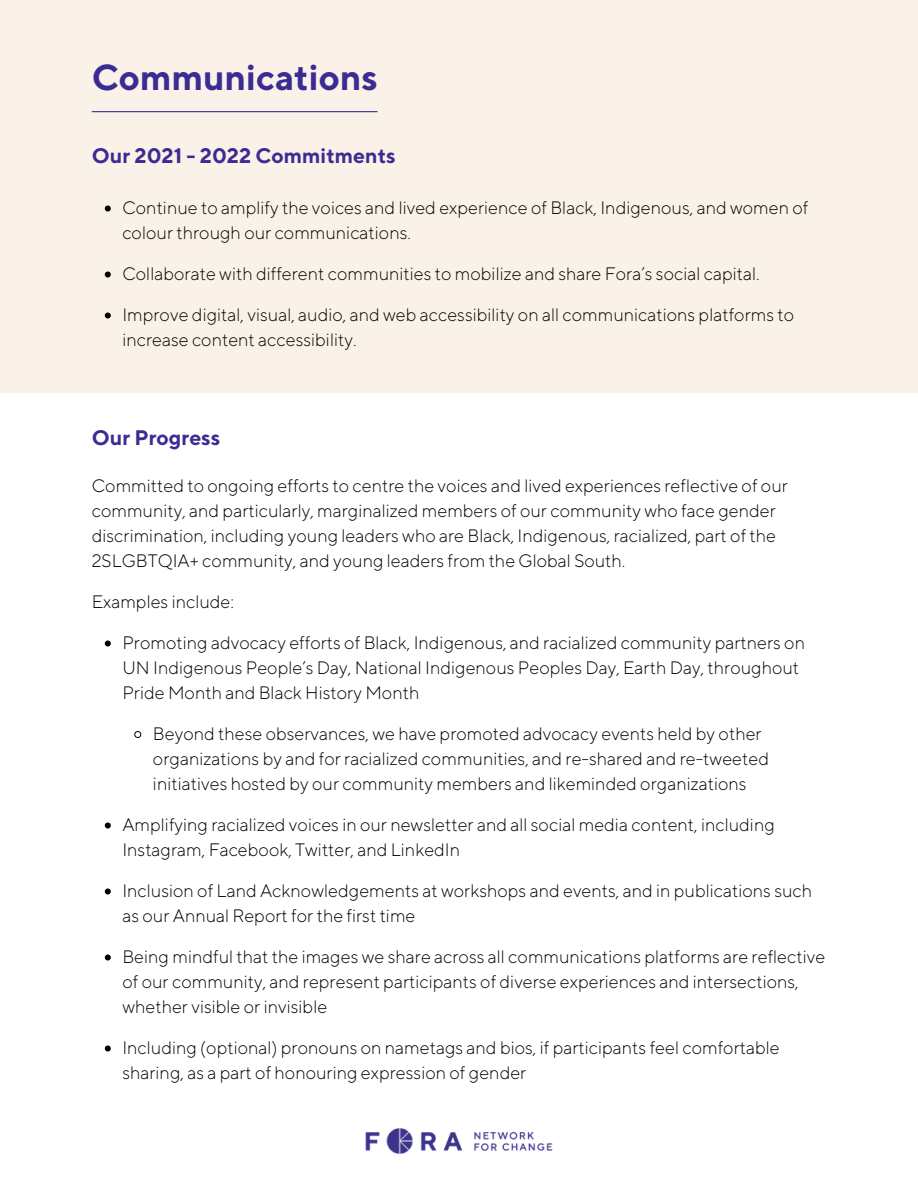
<style>
.page{position:relative;width:918px;height:1188px;background:#fff}
.page>*{position:absolute;margin:0;border:0;box-sizing:border-box;transform-origin:0 0}
.t1{font:700 36px "TT Norms";color:#3b2c94}
.t2{font:700 21px "TT Norms";color:#3b2c94}
.t3{font:300 18px/25px "TT Norms";color:#000}
</style>
<div class="page">
<div style="left:0;top:0;width:918px;height:393px;background:#faf2e8"></div>
<hr style="left:92px;top:111px;width:286px;height:1px;background:#3b2c94">
<svg style="left:105px;top:206px;width:6px;height:6px"></svg>
<svg style="left:105px;top:272px;width:6px;height:6px"></svg>
<svg style="left:105px;top:313px;width:6px;height:6px"></svg>
<svg style="left:105px;top:641px;width:6px;height:6px"></svg>
<svg style="left:134px;top:731px;width:8px;height:7px"></svg>
<svg style="left:105px;top:823px;width:6px;height:6px"></svg>
<svg style="left:105px;top:889px;width:6px;height:6px"></svg>
<svg style="left:105px;top:955px;width:6px;height:6px"></svg>
<svg style="left:105px;top:1046px;width:6px;height:6px"></svg>
<img style="left:365px;top:1128px;width:188px;height:26px">
<h1 class="t1" style="left:92px;top:55px;width:288px">Communications</h1>
<p class="t2" style="left:92px;top:142px;width:305px">Our 2021 - 2022 Commitments</p>
<p class="t3" style="left:122px;top:194px;width:688px">Continue to amplify the voices and lived experience of Black, Indigenous, and women of colour through our communications.</p>
<p class="t3" style="left:122px;top:260px;width:639px">Collaborate with different communities to mobilize and share Fora’s social capital.</p>
<p class="t3" style="left:122px;top:301px;width:673px">Improve digital, visual, audio, and web accessibility on all communications platforms to increase content accessibility.</p>
<p class="t2" style="left:92px;top:424px;width:130px">Our Progress</p>
<p class="t3" style="left:92px;top:472px;width:698px">Committed to ongoing efforts to centre the voices and lived experiences reflective of our community, and particularly, marginalized members of our community who face gender discrimination, including young leaders who are Black, Indigenous, racialized, part of the 2SLGBTQIA+ community, and young leaders from the Global South.</p>
<p class="t3" style="left:92px;top:588px;width:144px">Examples include:</p>
<p class="t3" style="left:122px;top:629px;width:684px">Promoting advocacy efforts of Black, Indigenous, and racialized community partners on<br>UN Indigenous People’s Day, National Indigenous Peoples Day, Earth Day, throughout<br>Pride Month and Black History Month</p>
<p class="t3" style="left:153px;top:720px;width:618px">Beyond these observances, we have promoted advocacy events held by other organizations by and for racialized communities, and re-shared and re-tweeted initiatives hosted by our community members and likeminded organizations</p>
<p class="t3" style="left:122px;top:811px;width:654px">Amplifying racialized voices in our newsletter and all social media content, including<br>Instagram, Facebook, Twitter, and LinkedIn</p>
<p class="t3" style="left:122px;top:877px;width:691px">Inclusion of Land Acknowledgements at workshops and events, and in publications such as our Annual Report for the first time</p>
<p class="t3" style="left:122px;top:943px;width:704px">Being mindful that the images we share across all communications platforms are reflective of our community, and represent participants of diverse experiences and intersections, whether visible or invisible</p>
<p class="t3" style="left:122px;top:1034px;width:659px">Including (optional) pronouns on nametags and bios, if participants feel comfortable sharing, as a part of honouring expression of gender</p>
</div>
